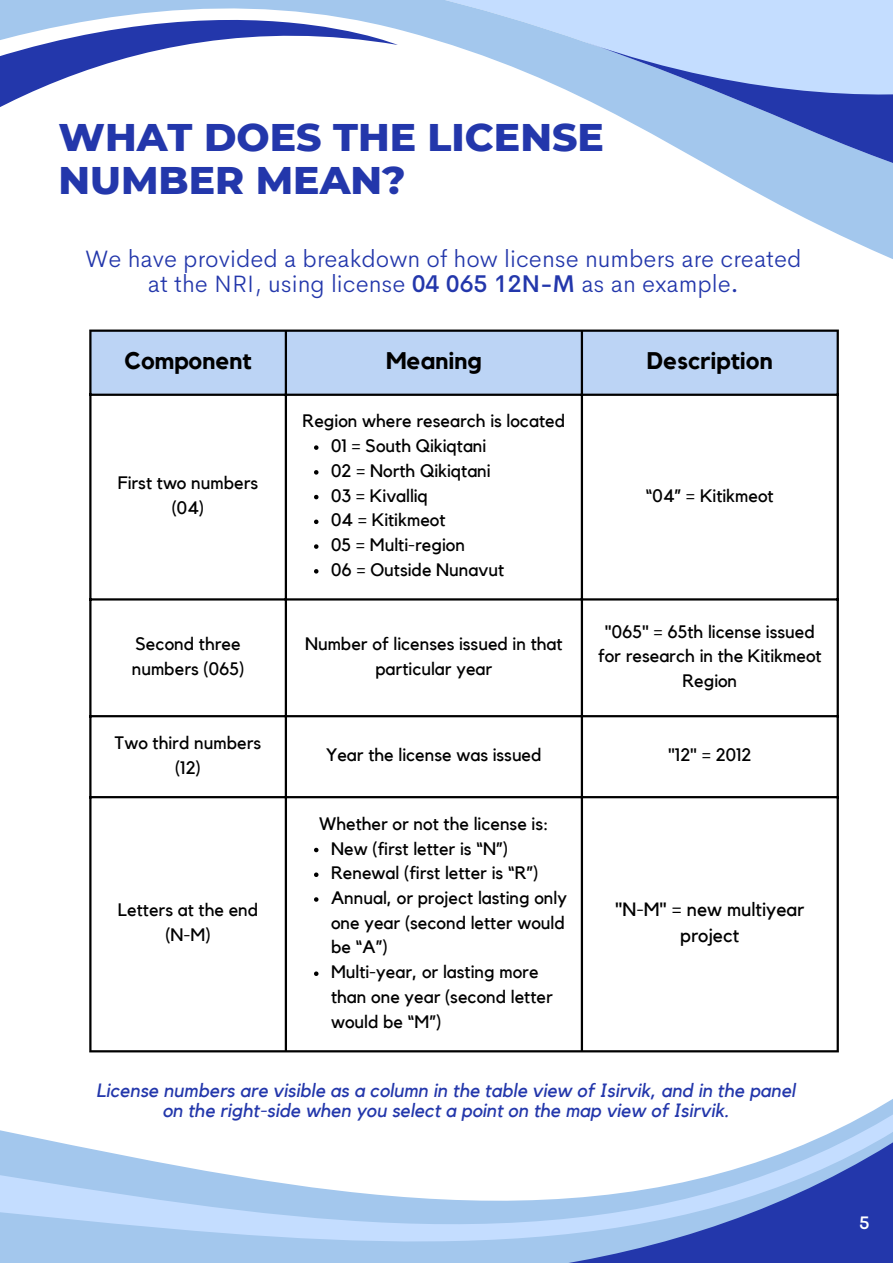
<style>
.page{position:relative;width:893px;height:1264px;background:#fff}
.page>*{position:absolute;margin:0;border:0;box-sizing:border-box;transform-origin:0 0}
.t1{font:800 39.3px/42.2px "Montserrat";color:#2337ab}
.t2{font:300 24px/25.8px "Cerebri Sans";color:#2337ab;text-align:center}
.t3{font:700 24px "Kollektif";color:#000}
.t4{font:italic 19.2px/20.2px "Kollektif";color:#2337ab;text-align:center}
.t5{font:19.2px/25.8px "Kollektif";color:#000;text-align:center}
.t6{font:18px/24.8px "Kollektif";color:#000;text-align:center}
.t7{font:500 18px "Cerebri Sans";color:#fff}
.s1{font-weight:500}
</style>
<div class="page">
<svg style="left:398px;top:0;width:494px;height:259px"></svg>
<svg style="left:0;top:0;width:398px;height:107px"></svg>
<svg style="left:584px;top:42px;width:308px;height:182px"></svg>
<svg style="left:0;top:874px;width:892px;height:388px"></svg>
<div style="left:91px;top:332px;width:745px;height:61px;background:#bcd4f5"></div>
<svg style="left:314px;top:445px;width:4px;height:5px"></svg>
<svg style="left:314px;top:470px;width:4px;height:4px"></svg>
<svg style="left:314px;top:495px;width:4px;height:4px"></svg>
<svg style="left:314px;top:519px;width:4px;height:5px"></svg>
<svg style="left:314px;top:544px;width:4px;height:5px"></svg>
<svg style="left:314px;top:569px;width:4px;height:4px"></svg>
<svg style="left:314px;top:847px;width:4px;height:5px"></svg>
<svg style="left:314px;top:872px;width:4px;height:5px"></svg>
<svg style="left:314px;top:897px;width:4px;height:4px"></svg>
<svg style="left:314px;top:971px;width:4px;height:4px"></svg>
<hr style="left:89px;top:332px;width:2px;height:718px;background:#000">
<hr style="left:285px;top:332px;width:2px;height:718px;background:#000">
<hr style="left:580px;top:332px;width:3px;height:718px;background:#000">
<hr style="left:836px;top:332px;width:2px;height:718px;background:#000">
<hr style="left:89px;top:329px;width:749px;height:3px;background:#000">
<hr style="left:89px;top:393px;width:749px;height:3px;background:#000">
<hr style="left:89px;top:598px;width:749px;height:2px;background:#000">
<hr style="left:89px;top:715px;width:749px;height:2px;background:#000">
<hr style="left:89px;top:796px;width:749px;height:2px;background:#000">
<hr style="left:89px;top:1050px;width:749px;height:2px;background:#000">
<p class="t1" style="left:58px;top:116px;width:547px">WHAT DOES THE LICENSE<br>NUMBER MEAN?</p>
<p class="t2" style="left:85px;top:245px;width:718px">We have provided a breakdown of how license numbers are created at the NRI, using license <span class="s1">04 065 12N-M</span> as an example<span class="s1">.</span></p>
<p class="t3" style="left:124px;top:349px;width:129px">Component</p>
<p class="t3" style="left:386px;top:349px;width:97px">Meaning</p>
<p class="t3" style="left:647px;top:349px;width:127px">Description</p>
<p class="t6" style="left:118px;top:471px;width:142px">First two numbers (04)</p>
<p class="t6" style="left:302px;top:409px;width:264px">Region where research is located</p>
<p class="t6" style="left:331px;top:434px;width:157px">01 = South Qikiqtani</p>
<p class="t6" style="left:331px;top:459px;width:161px">02 = North Qikiqtani</p>
<p class="t6" style="left:331px;top:483px;width:98px">03 = Kivalliq</p>
<p class="t6" style="left:331px;top:508px;width:116px">04 = Kitikmeot</p>
<p class="t6" style="left:331px;top:533px;width:135px">05 = Multi-region</p>
<p class="t6" style="left:331px;top:558px;width:174px">06 = Outside Nunavut</p>
<p class="t6" style="left:132px;top:632px;width:114px;text-align:left">Second three numbers (065)</p>
<p class="t6" style="left:305px;top:632px;width:259px">Number of licenses issued in that particular year</p>
<p class="t6" style="left:645px;top:483px;width:129px">“04” = Kitikmeot</p>
<p class="t6" style="left:598px;top:619px;width:225px">"065" = 65th license issued for research in the Kitikmeot<br>Region</p>
<p class="t6" style="left:115px;top:731px;width:148px">Two third numbers (12)</p>
<p class="t6" style="left:118px;top:898px;width:142px">Letters at the end (N-M)</p>
<p class="t6" style="left:326px;top:743px;width:217px">Year the license was issued</p>
<p class="t6" style="left:668px;top:743px;width:85px">"12" = 2012</p>
<p class="t6" style="left:319px;top:811px;width:231px">Whether or not the license is:</p>
<p class="t6" style="left:331px;top:836px;width:179px">New (first letter is “N”)</p>
<p class="t6" style="left:331px;top:861px;width:209px">Renewal (first letter is “R”)</p>
<p class="t6" style="left:331px;top:886px;width:237px;text-align:left">Annual, or project lasting only one year (second letter would be “A”)</p>
<p class="t6" style="left:331px;top:960px;width:223px;text-align:left">Multi-year, or lasting more than one year (second letter would be “M”)</p>
<p class="t5" style="left:615px;top:897px;width:191px">"N-M" = new multiyear project</p>
<p class="t4" style="left:96px;top:1080px;width:700px">License numbers are visible as a column in the table view of Isirvik, and in the panel on the right-side when you select a point on the map view of Isirvik.</p>
<p class="t7" style="left:859px;top:1210px;width:12px">5</p>
</div>
